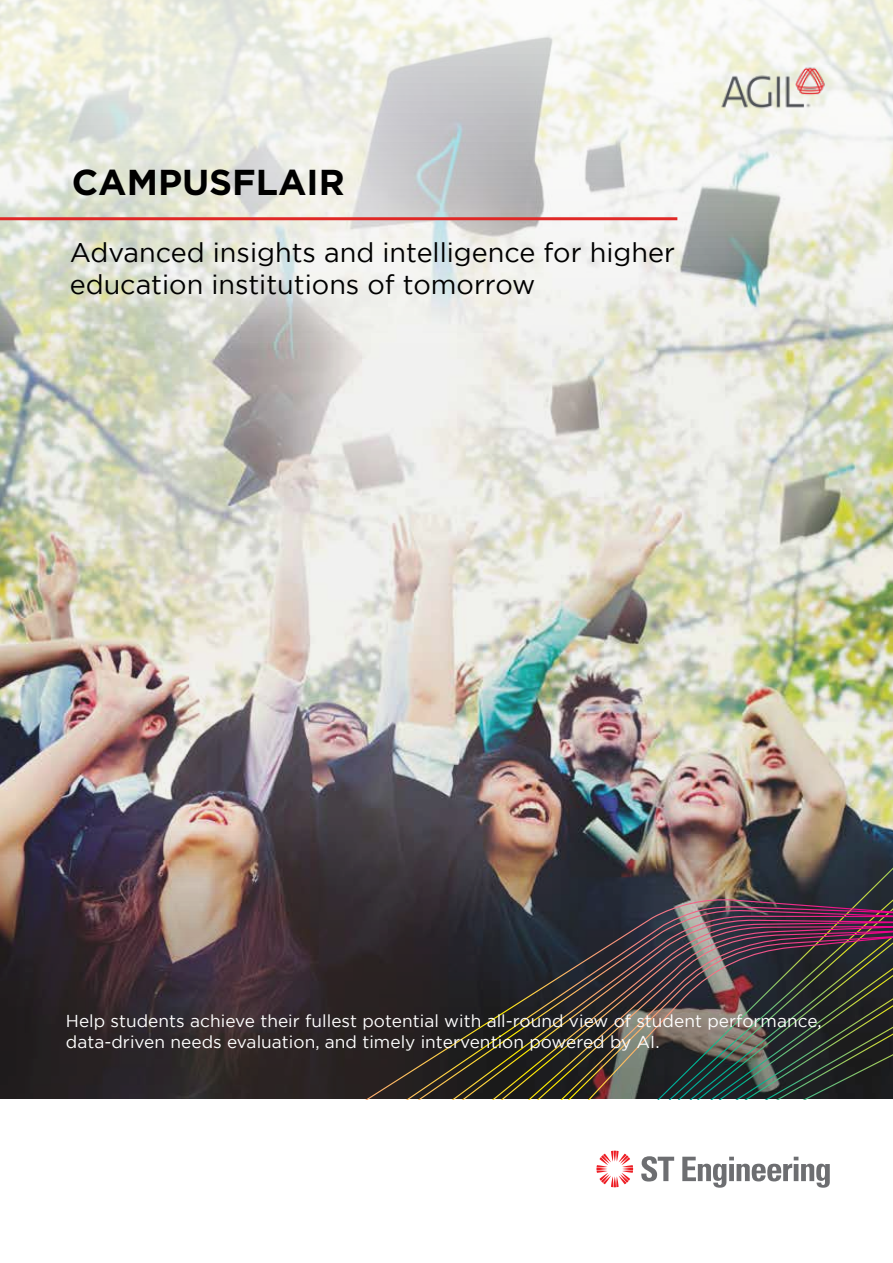
<style>
.page{position:relative;width:893px;height:1263px;background:#fff}
.page>*{position:absolute;margin:0;border:0;box-sizing:border-box;transform-origin:0 0}
.t1{font:700 36px "Gotham";color:#000}
.t2{font:27px/32.4px "Gotham";color:#000}
.t3{font:17.25px/20.7px "Gotham";letter-spacing:.005em;color:#fff}
</style>
<div class="page">
<img style="left:0;top:0;width:893px;height:1099px">
<img style="left:542px;top:726px;width:351px;height:61px">
<img style="left:544px;top:756px;width:349px;height:31px">
<img style="left:538px;top:787px;width:355px;height:33px">
<img style="left:536px;top:820px;width:357px;height:69px">
<img style="left:569px;top:855px;width:324px;height:34px">
<svg style="left:533px;top:889px;width:360px;height:9px"></svg>
<svg style="left:116px;top:898px;width:777px;height:201px"></svg>
<img style="left:145px;top:909px;width:748px;height:190px">
<svg style="left:173px;top:919px;width:720px;height:180px"></svg>
<svg style="left:203px;top:925px;width:690px;height:174px"></svg>
<svg style="left:231px;top:929px;width:662px;height:170px"></svg>
<img style="left:259px;top:934px;width:634px;height:165px">
<img style="left:717px;top:48px;width:112px;height:80px">
<svg style="left:641px;top:1156px;width:33px;height:25px"></svg>
<svg style="left:682px;top:1157px;width:148px;height:31px"></svg>
<svg style="left:596px;top:1150px;width:37px;height:37px"></svg>
<hr style="left:0;top:217px;width:677px;height:3px;background:#e02826">
<h1 class="t1" style="left:72px;top:162px;width:275px">CAMPUSFLAIR</h1>
<h2 class="t2" style="left:70px;top:235px;width:607px">Advanced insights and intelligence for higher education institutions of tomorrow</h2>
<p class="t3" style="left:66px;top:1010px;width:757px">Help students achieve their fullest potential with all-round view of student performance, data-driven needs evaluation, and timely intervention powered by AI.</p>
</div>
